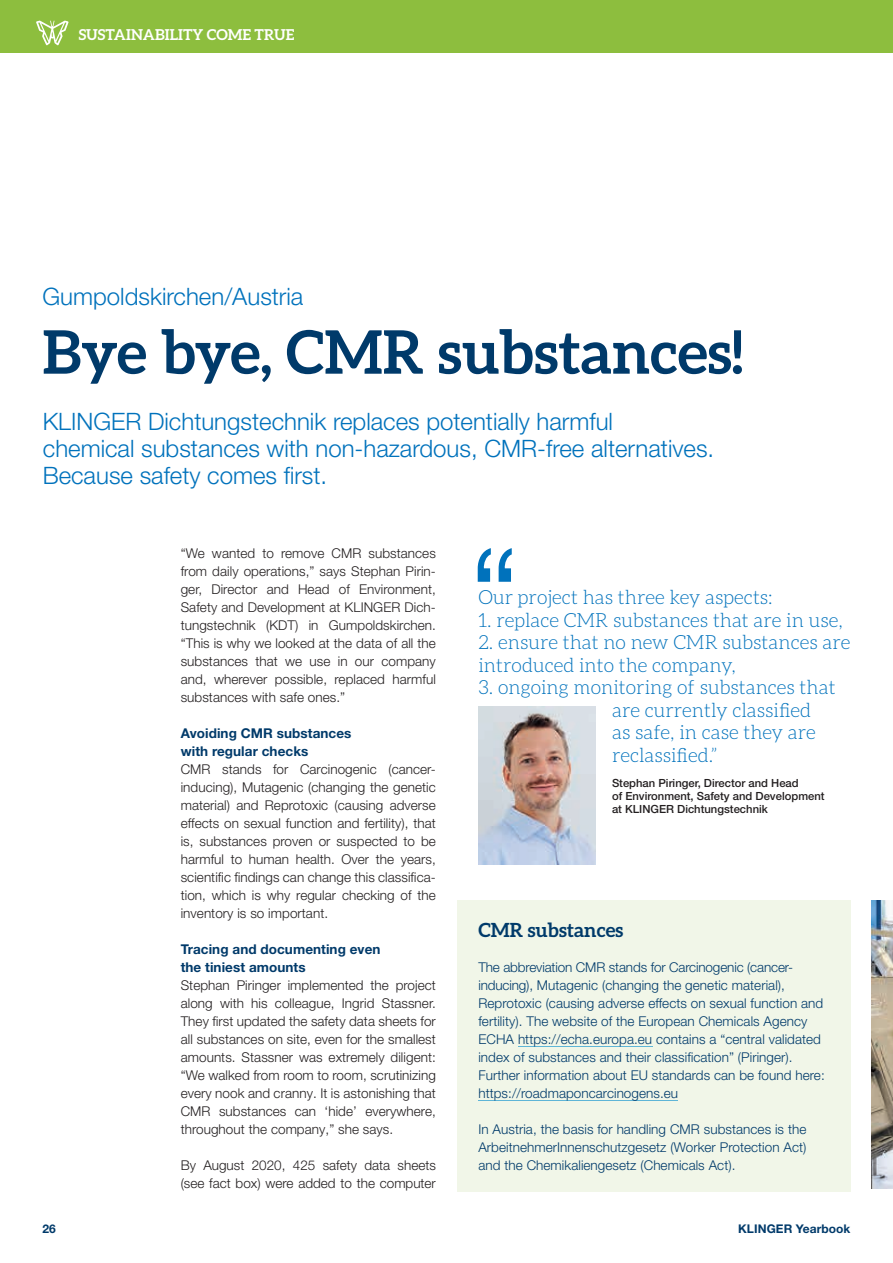
<style>
.page{position:relative;width:893px;height:1263px;background:#fff}
.page>*{position:absolute;margin:0;border:0;box-sizing:border-box;transform-origin:0 0}
.t1{font:700 60px "Aleo";color:#003a6a}
.t2{font:300 24px/27px "Helvetica Neue LT Pro";color:#0072bc}
.t3{font:300 19.5px/22.5px "Aleo";color:#0072bc}
.t4{font:700 19.5px "Aleo";color:#003a6a}
.t5{font:700 15px "Aleo";color:#fff}
.t6{font:300 13.5px/18px "Helvetica Neue LT Pro";letter-spacing:.005em;color:#231f20;text-align:justify}
.t7{font:300 13.5px/18px "Helvetica Neue LT Pro";letter-spacing:.005em;color:#003a6a}
.t8{font:700 13.5px/18px "Helvetica Neue LT Pro";letter-spacing:.005em;color:#003a6a}
.t9{font:700 12px "Helvetica Neue LT Pro";letter-spacing:.005em;color:#003a6a}
.t10{font:500 11.25px/12.8px "Helvetica Neue LT Pro";color:#231f20}
</style>
<div class="page">
<img style="left:872px;top:900px;width:21px;height:288px">
<img style="left:478px;top:706px;width:117px;height:158px">
<svg style="left:478px;top:548px;width:34px;height:34px"></svg>
<div style="left:457px;top:900px;width:393px;height:291px;background:#f1f6e8"></div>
<hr style="left:518px;top:1046px;width:134px;height:1px;background:#5eb5d7">
<hr style="left:478px;top:1100px;width:200px;height:1px;background:#5eb5d7">
<div style="left:0;top:0;width:893px;height:53px;background:#8dbe3e"></div>
<svg style="left:36px;top:21px;width:33px;height:24px"></svg>
<p class="t5" style="left:79px;top:26px;width:217px">SUSTAINABILITY COME TRUE</p>
<h2 class="t2" style="left:43px;top:283px;width:262px">Gumpoldskirchen/Austria</h2>
<h1 class="t1" style="left:43px;top:317px;width:702px">Bye bye, CMR substances!</h1>
<h2 class="t2" style="left:43px;top:407px;width:673px">KLINGER Dichtungstechnik replaces potentially harmful<br>chemical substances with non-hazardous, CMR-free alternatives.<br>Because safety comes first.</h2>
<p class="t6" style="left:181px;top:544px;width:257px">“We wanted to remove CMR substances from daily operations,” says Stephan Pirin&shy;ger, Director and Head of Environment, Safety and Development at KLINGER Dich&shy;tungstechnik (KDT) in Gumpoldskirchen. “This is why we looked at the data of all the substances that we use in our company and, wherever possible, replaced harmful substances with safe ones.”</p>
<p class="t8" style="left:181px;top:724px;width:172px">Avoiding CMR substances with regular checks</p>
<p class="t6" style="left:181px;top:760px;width:257px">CMR stands for Carcinogenic (cancer&shy;inducing), Mutagenic (changing the genetic material) and Reprotoxic (causing adverse effects on sexual function and fertility), that is, substances proven or suspected to be harmful to human health. Over the years, scientific findings can change this classifica&shy;tion, which is why regular checking of the inventory is so important.</p>
<p class="t8" style="left:181px;top:940px;width:201px">Tracing and documenting even the tiniest amounts</p>
<p class="t6" style="left:181px;top:976px;width:257px">Stephan Piringer implemented the project along with his colleague, Ingrid Stassner.<br>They first updated the safety data sheets for all substances on site, even for the smallest amounts. Stassner was extremely diligent: “We walked from room to room, scrutinizing every nook and cranny. It is astonishing that CMR substances can ‘hide’ everywhere, throughout the company,” she says.</p>
<p class="t6" style="left:181px;top:1156px;width:257px">By August 2020, 425 safety data sheets (see fact box) were added to the computer</p>
<h3 class="t3" style="left:478px;top:586px;width:296px">Our project has three key aspects:</h3>
<h3 class="t3" style="left:478px;top:609px;width:366px">1. replace CMR substances that are in use,</h3>
<h3 class="t3" style="left:478px;top:631px;width:374px">2. ensure that no new CMR substances are introduced into the company,</h3>
<h3 class="t3" style="left:612px;top:676px;width:225px;text-indent:-134px">3. ongoing monitoring of substances that are currently classified<br>as safe, in case they are reclassified.”</h3>
<p class="t10" style="left:612px;top:777px;width:214px">Stephan Piringer, Director and Head<br>of Environment, Safety and Development at KLINGER Dichtungstechnik</p>
<h3 class="t4" style="left:478px;top:919px;width:146px">CMR substances</h3>
<p class="t7" style="left:478px;top:958px;width:348px">The abbreviation CMR stands for Carcinogenic (cancer&shy;inducing), Mutagenic (changing the genetic material),<br>Repro toxic (causing adverse effects on sexual function and fertility). The website of the European Chemicals Agency ECHA https://echa.europa.eu contains a “central validated index of substances and their classification” (Piringer).<br>Further information about EU standards can be found here: https://roadmaponcarcinogens.eu</p>
<p class="t7" style="left:478px;top:1120px;width:330px;text-align:justify">In Austria, the basis for handling CMR substances is the ArbeitnehmerInnenschutzgesetz (Worker Protection Act) and the Chemikaliengesetz (Chemicals Act).</p>
<p class="t9" style="left:43px;top:1221px;width:15px">26</p>
<p class="t9" style="left:738px;top:1221px;width:114px">KLINGER Yearbook</p>
</div>
